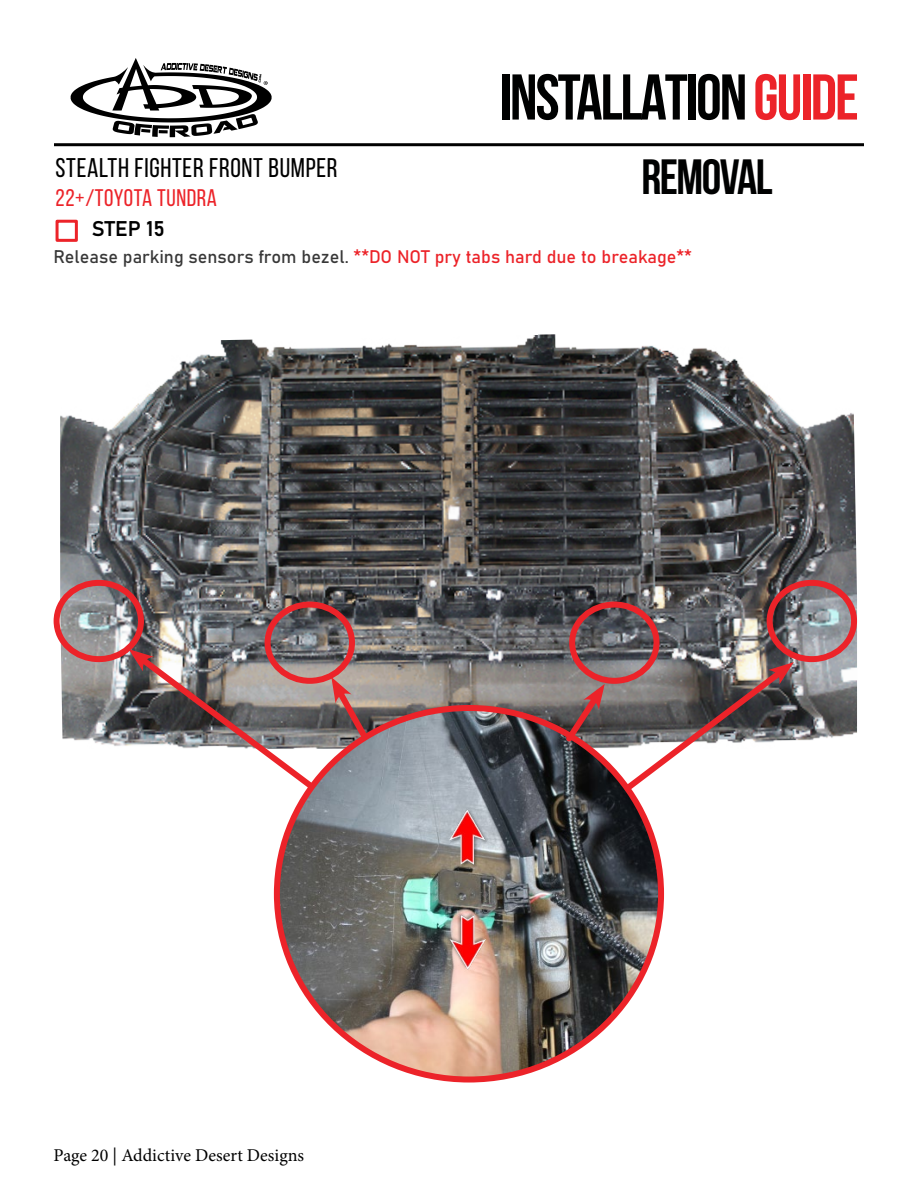
<style>
.page{position:relative;width:918px;height:1188px;background:#fff}
.page>*{position:absolute;margin:0;border:0;box-sizing:border-box;transform-origin:0 0}
.t1{font:700 64.5px "Bebas Neue";letter-spacing:-.03em;color:#000101}
.t2{font:700 49.5px "Bebas Neue";letter-spacing:-.03em;color:#000101}
.t3{font:27px "Bebas Neue";letter-spacing:.025em;color:#000}
.t4{font:24px "Bebas Neue";letter-spacing:.025em;color:#ec2329}
.t5{font:21px "Bahnschrift";color:#000}
.t6{font:18px "Bahnschrift";color:#ec2329}
.t7{font:18px "Minion Pro";color:#000}
.s1{color:#ec2329}
.s2{color:#383838}
</style>
<div class="page">
<hr style="left:54px;top:143px;width:810px;height:3px;background:#000">
<svg style="left:70px;top:58px;width:202px;height:79px"></svg>
<div style="left:56px;top:220px;width:22px;height:22px;border:3px solid #ec2329"></div>
<img style="left:60px;top:334px;width:797px;height:412px">
<div style="left:54px;top:580px;width:90px;height:82px;border:6px solid #ec2329;border-radius:50%"></div>
<div style="left:265px;top:602px;width:90px;height:82px;border:6px solid #ec2329;border-radius:50%"></div>
<div style="left:569px;top:602px;width:91px;height:82px;border:6px solid #ec2329;border-radius:50%"></div>
<div style="left:767px;top:580px;width:90px;height:82px;border:6px solid #ec2329;border-radius:50%"></div>
<img style="left:277px;top:708px;width:384px;height:368px">
<img style="left:448px;top:808px;width:42px;height:61px">
<img style="left:445px;top:910px;width:42px;height:62px">
<svg style="left:129px;top:649px;width:189px;height:145px"></svg>
<svg style="left:330px;top:677px;width:42px;height:67px;background:#986c6a"></svg>
<svg style="left:561px;top:684px;width:44px;height:63px;background:#845758"></svg>
<svg style="left:619px;top:662px;width:175px;height:135px"></svg>
<h3 class="t3" style="left:56px;top:153px;width:284px">STEALTH FIGHTER FRONT BUMPER</h3>
<h3 class="t4" style="left:56px;top:185px;width:163px">22+/TOYOTA TUNDRA</h3>
<h1 class="t1" style="left:500px;top:62px;width:361px">INSTALLATION<span class="s1">GUIDE</span></h1>
<h2 class="t2" style="left:641px;top:150px;width:133px">REMOVAL</h2>
<p class="t5" style="left:92px;top:213px;width:75px">STEP 15</p>
<p class="t6" style="left:54px;top:243px;width:640px"><span class="s2">Release parking sensors from bezel.</span> **DO NOT pry tabs hard due to breakage**</p>
<p class="t7" style="left:54px;top:1143px;width:252px">Page 20 | Addictive Desert Designs</p>
</div>
